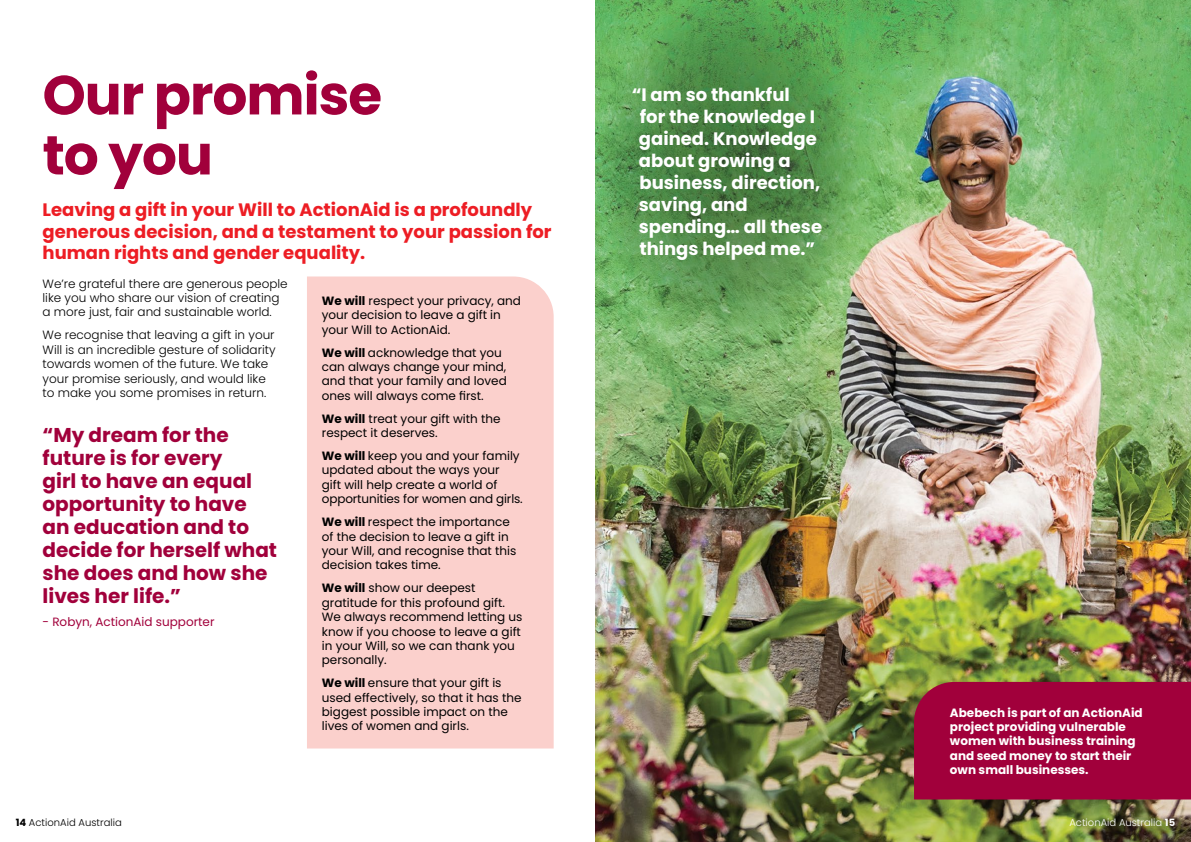
<style>
.page{position:relative;width:1191px;height:842px;background:#fff}
.page>*{position:absolute;margin:0;border:0;box-sizing:border-box;transform-origin:0 0}
.t1{font:700 55px/60px "Poppins";letter-spacing:-.02em;color:#a1003b}
.t2{font:700 20px/23px "Poppins";color:#a1003b}
.t3{font:700 18px/21.6px "Poppins";color:#ed1d24}
.t4{font:700 18px/22px "Poppins";color:#fff}
.t5{font:12px/14.4px "Poppins";color:#000}
.t6{font:300 12px/14.4px "Poppins";color:#000}
.t7{font:700 12px/14.4px "Poppins";color:#fff}
.t8{font:12px "Poppins";color:#a1003b}
.t9{font:300 10px "Poppins";color:#000}
.t10{font:300 10px "Poppins";color:#fff}
.s1{font-weight:700}
.s2{font-weight:700;color:#fff}
</style>
<div class="page">
<div style="left:307px;top:276px;width:246px;height:472px;background:#fbd0cc"></div>
<img style="left:595px;top:0;width:596px;height:842px">
<svg style="left:595px;top:0;width:289px;height:345px;background:#619d57"></svg>
<div style="left:914px;top:682px;width:277px;height:117px;background:#a1003b"></div>
<h1 class="t1" style="left:43px;top:65px;width:341px">Our promise to you</h1>
<h3 class="t3" style="left:43px;top:199px;width:510px">Leaving a gift in your Will to ActionAid is a profoundly generous decision, and a testament to your passion for human rights and gender equality.</h3>
<p class="t6" style="left:43px;top:276px;width:247px">We’re grateful there are generous people like you who share our vision of creating a more just, fair and sustainable world.</p>
<p class="t6" style="left:43px;top:328px;width:235px">We recognise that leaving a gift in your Will is an incredible gesture of solidarity towards women of the future. We take your promise seriously, and would like to make you some promises in return.</p>
<p class="t5" style="left:322px;top:294px;width:201px"><span class="s1">We will</span> respect your privacy, and your decision to leave a gift in your Will to ActionAid.</p>
<p class="t5" style="left:322px;top:345px;width:186px"><span class="s1">We will</span> acknowledge that you can always change your mind, and that your family and loved ones will always come first.</p>
<p class="t5" style="left:322px;top:411px;width:180px"><span class="s1">We will</span> treat your gift with the respect it deserves.</p>
<p class="t5" style="left:322px;top:449px;width:202px"><span class="s1">We will</span> keep you and your family updated about the ways your<br>gift will help create a world of opportunities for women and girls.</p>
<p class="t5" style="left:322px;top:515px;width:196px"><span class="s1">We will</span> respect the importance of the decision to leave a gift in your Will, and recognise that this decision takes time.</p>
<p class="t5" style="left:322px;top:581px;width:202px"><span class="s1">We will</span> show our deepest gratitude for this profound gift.<br>We always recommend letting us know if you choose to leave a gift in your Will, so we can thank you personally.</p>
<p class="t5" style="left:322px;top:676px;width:201px"><span class="s1">We will</span> ensure that your gift is used effectively, so that it has the biggest possible impact on the lives of women and girls.</p>
<h2 class="t2" style="left:43px;top:424px;width:236px">“My dream for the future is for every<br>girl to have an equal opportunity to have an education and to decide for herself what she does and how she lives her life.”</h2>
<p class="t8" style="left:43px;top:615px;width:173px">- Robyn, ActionAid supporter</p>
<h3 class="t4" style="left:639px;top:84px;width:185px;text-indent:-7px">“I am so thankful<br>for the knowledge I gained. Knowledge about growing a business, direction, saving, and spending… all these things helped me.”</h3>
<p class="t7" style="left:950px;top:705px;width:194px">Abebech is part of an ActionAid project providing vulnerable women with business training and seed money to start their own small businesses.</p>
<p class="t9" style="left:16px;top:817px;width:107px"><span class="s2">14</span> ActionAid Australia</p>
<p class="t10" style="left:1069px;top:817px;width:107px">ActionAid Australia <span class="s1">15</span></p>
</div>
